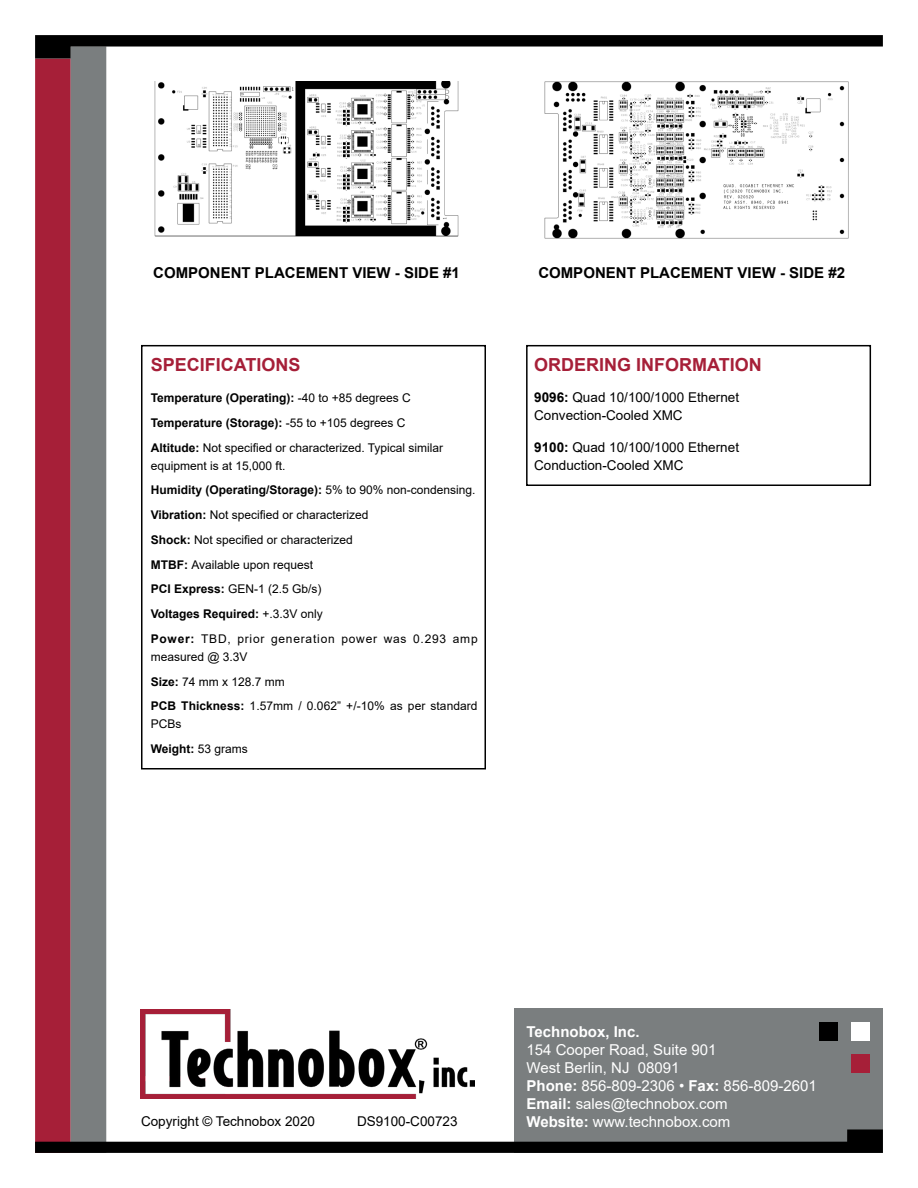
<style>
.page{position:relative;width:918px;height:1188px;background:#fff}
.page>*{position:absolute;margin:0;border:0;box-sizing:border-box;transform-origin:0 0}
.t1{font:700 18px "Arial";color:#a61f38}
.t2{font:15px/18px "Arial";color:#fff}
.t3{font:700 15px "Arial";color:#000}
.t4{font:700 15px "Arial";color:#fff}
.t5{font:13.5px/18px "Arial";color:#000}
.t6{font:12px/24.8px "Arial";color:#000}
.s1{font-weight:700}
</style>
<div class="page">
<div style="left:35px;top:59px;width:36px;height:1094px;background:#a61f38"></div>
<div style="left:71px;top:46px;width:35px;height:1107px;background:#7a7e7f"></div>
<div style="left:514px;top:1009px;width:369px;height:144px;background:#7a7e7f"></div>
<div style="left:851px;top:1022px;width:18px;height:18px;background:#fff"></div>
<div style="left:851px;top:1054px;width:18px;height:18px;background:#a61f38"></div>
<div style="left:819px;top:1022px;width:19px;height:18px;background:#000"></div>
<svg style="left:35px;top:1129px;width:848px;height:24px"></svg>
<img style="left:141px;top:1009px;width:333px;height:89px">
<svg style="left:35px;top:35px;width:848px;height:24px"></svg>
<img style="left:544px;top:81px;width:305px;height:158px">
<img style="left:154px;top:81px;width:305px;height:155px">
<div style="left:526px;top:345px;width:345px;height:141px;border:2px solid #000"></div>
<div style="left:141px;top:345px;width:345px;height:425px;border:2px solid #000"></div>
<p class="t3" style="left:153px;top:262px;width:308px">COMPONENT PLACEMENT VIEW - SIDE #1</p>
<p class="t3" style="left:538px;top:262px;width:308px">COMPONENT PLACEMENT VIEW - SIDE #2</p>
<h1 class="t1" style="left:151px;top:352px;width:151px">SPECIFICATIONS</h1>
<p class="t6" style="left:151px;top:385px;width:294px"><span class="s1">Temperature (Operating):</span> -40 to +85 degrees C<br><span class="s1">Temperature (Storage):</span> -55 to +105 degrees C<br><span class="s1">Altitude:</span> Not specified or characterized. Typical similar</p>
<p class="t6" style="left:151px;top:453px;width:329px">equipment is at 15,000 ft.<br><span class="s1">Humidity (Operating/Storage):</span> 5% to 90% non-condensing.<br><span class="s1">Vibration:</span> Not specified or characterized<br><span class="s1">Shock:</span> Not specified or characterized<br><span class="s1">MTBF:</span> Available upon request<br><span class="s1">PCI Express:</span> GEN-1 (2.5 Gb/s)<br><span class="s1">Voltages Required:</span> +.3.3V only<br><span class="s1">Power:</span> TBD, prior generation power was 0.293 amp</p>
<p class="t6" style="left:151px;top:644px;width:328px">measured @ 3.3V<br><span class="s1">Size:</span> 74 mm x 128.7 mm<br><span class="s1">PCB Thickness:</span> 1.57mm / 0.062” +/-10% as per standard</p>
<p class="t6" style="left:151px;top:712px;width:99px">PCBs<br><span class="s1">Weight:</span> 53 grams</p>
<h1 class="t1" style="left:534px;top:352px;width:229px">ORDERING INFORMATION</h1>
<p class="t5" style="left:534px;top:389px;width:206px"><span class="s1">9096:</span> Quad 10/100/1000 Ethernet<br>Convection-Cooled XMC</p>
<p class="t5" style="left:534px;top:438px;width:206px"><span class="s1">9100:</span> Quad 10/100/1000 Ethernet<br>Conduction-Cooled XMC</p>
<p class="t5" style="left:141px;top:1112px;width:176px">Copyright © Technobox 2020</p>
<p class="t5" style="left:357px;top:1112px;width:102px">DS9100-C00723</p>
<p class="t4" style="left:526px;top:1021px;width:115px">Technobox, Inc.</p>
<p class="t2" style="left:526px;top:1041px;width:292px">154 Cooper Road, Suite 901<br>West Berlin, NJ 08091<br><span class="s1">Phone:</span> 856-809-2306 • <span class="s1">Fax:</span> 856-809-2601<br><span class="s1">Email:</span> sales@technobox.com<br><span class="s1">Website:</span> www.technobox.com</p>
</div>
